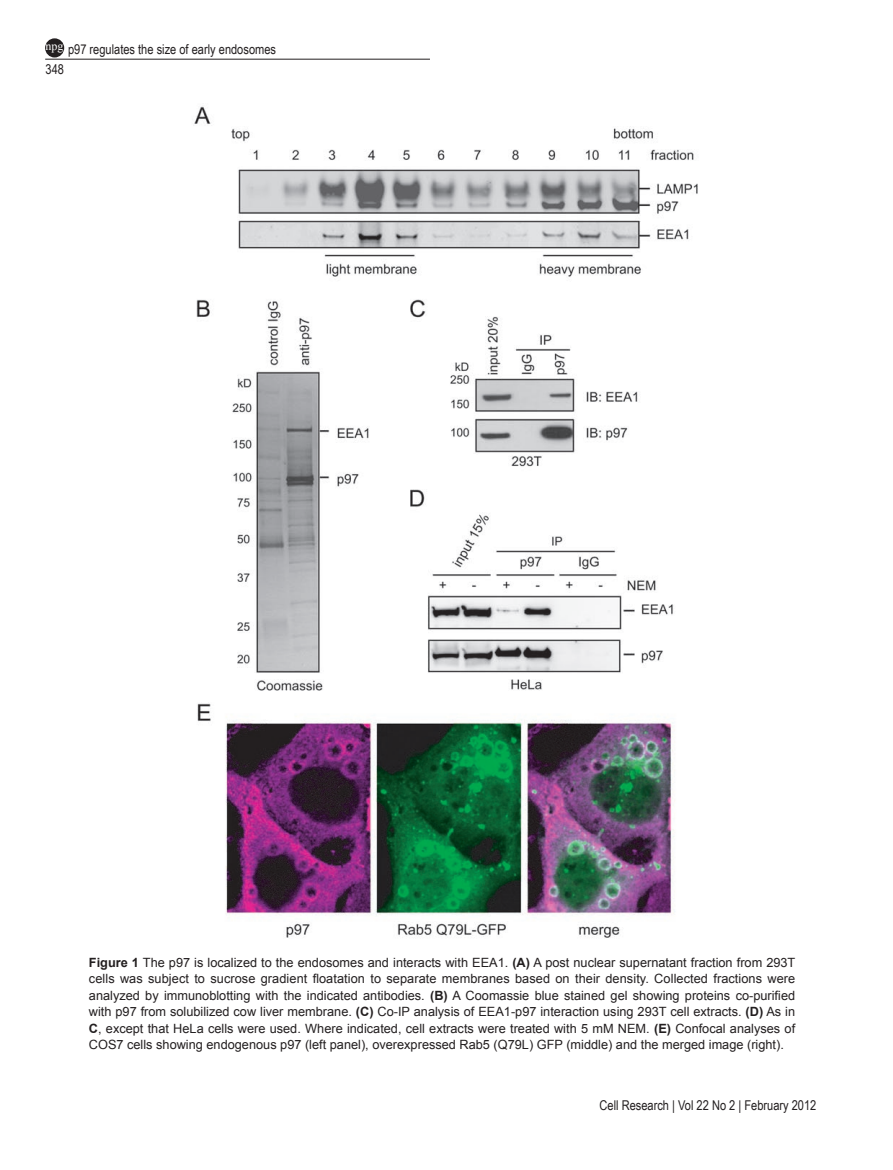
<style>
.page{position:relative;width:893px;height:1170px;background:#fff}
.page>*{position:absolute;margin:0;border:0;box-sizing:border-box;transform-origin:0 0}
.t1{font:13.5px "Arial Narrow";color:#231f20}
.t2{font:12.75px/16.5px "Arial";color:#231f20;text-align:justify}
.t3{font:12px "Times New Roman";color:#fff}
.s1{font-weight:700}
</style>
<div class="page">
<hr style="left:45px;top:59px;width:385px;height:1px;background:#231f20">
<div style="left:46px;top:39px;width:17px;height:18px;background:#231f20;border-radius:50%"></div>
<div style="left:45px;top:38px;width:19px;height:19px;border:2px solid #231f20;border-radius:50%"></div>
<img style="left:194px;top:106px;width:504px;height:832px">
<p class="t1" style="left:68px;top:39px;width:209px">p97 regulates the size of early endosomes</p>
<p class="t3" style="left:46px;top:38px;width:19px">npg</p>
<p class="t1" style="left:46px;top:59px;width:20px">348</p>
<p class="t2" style="left:89px;top:954px;width:708px"><span class="s1">Figure 1</span> The p97 is localized to the endosomes and interacts with EEA1. <span class="s1">(A)</span> A post nuclear supernatant fraction from 293T cells was subject to sucrose gradient floatation to separate membranes based on their density. Collected fractions were analyzed by immunoblotting with the indicated antibodies. <span class="s1">(B)</span> A Coomassie blue stained gel showing proteins co-purified with p97 from solubilized cow liver membrane. <span class="s1">(C)</span> Co-IP analysis of EEA1-p97 interaction using 293T cell extracts. <span class="s1">(D)</span> As in <span class="s1">C</span>, except that HeLa cells were used. Where indicated, cell extracts were treated with 5 mM NEM. <span class="s1">(E)</span> Confocal analyses of COS7 cells showing endogenous p97 (left panel), overexpressed Rab5 (Q79L) GFP (middle) and the merged image (right).</p>
<p class="t1" style="left:600px;top:1094px;width:218px">Cell Research | Vol 22 No 2 | February 2012</p>
</div>
